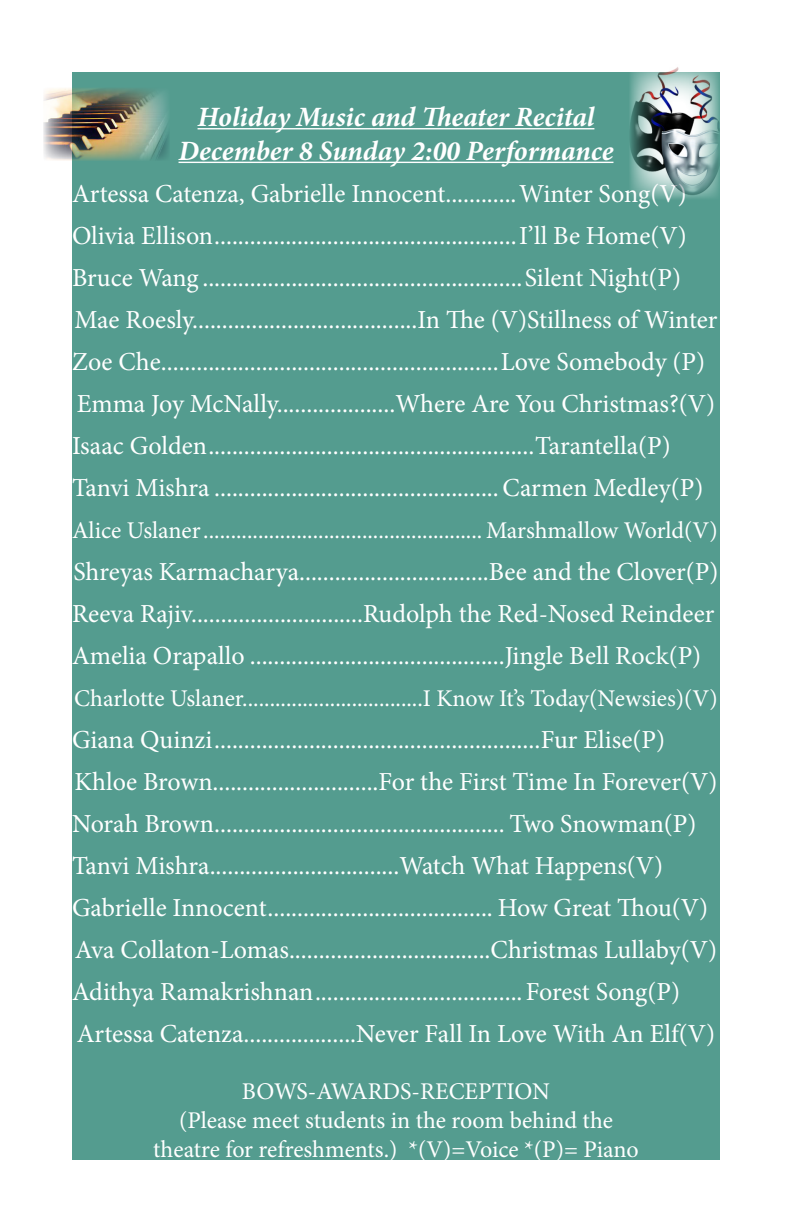
<style>
.page{position:relative;width:792px;height:1224px;background:#fff}
.page>*{position:absolute;margin:0;border:0;box-sizing:border-box;transform-origin:0 0}
.t1{font:italic 700 28px "Minion Pro";letter-spacing:-.005em;color:#fff}
.t2{font:26px "Minion Pro";letter-spacing:-.005em;color:#fff}
.t3{font:24px "Minion Pro";letter-spacing:-.005em;color:#fff}
</style>
<div class="page">
<div style="left:72px;top:72px;width:648px;height:1087px;background:#549c8f"></div>
<hr style="left:198px;top:128px;width:396px;height:1px;background:#fff">
<hr style="left:179px;top:162px;width:434px;height:1px;background:#fff">
<img style="left:630px;top:67px;width:90px;height:132px">
<img style="left:43px;top:88px;width:126px;height:73px">
<p class="t1" style="left:198px;top:97px;width:398px">Holiday Music and Theater Recital</p>
<p class="t1" style="left:179px;top:131px;width:436px">December 8 Sunday 2:00 Performance</p>
<p class="t2" style="left:72px;top:176px;width:616px">Artessa Catenza, Gabrielle Innocent............Winter Song(V)</p>
<p class="t2" style="left:72px;top:218px;width:616px">Olivia Ellison...................................................I’ll Be Home(V)</p>
<p class="t2" style="left:72px;top:260px;width:611px">Bruce Wang ......................................................Silent Night(P)</p>
<p class="t2" style="left:75px;top:302px;width:644px">Mae Roesly......................................In The (V)Stillness of Winter</p>
<p class="t2" style="left:72px;top:344px;width:635px">Zoe Che.........................................................Love Somebody (P)</p>
<p class="t2" style="left:77px;top:386px;width:640px">Emma Joy McNally....................Where Are You Christmas?(V)</p>
<p class="t2" style="left:72px;top:428px;width:600px">Isaac Golden.......................................................Tarantella(P)</p>
<p class="t2" style="left:72px;top:470px;width:633px">Tanvi Mishra ................................................Carmen Medley(P)</p>
<p class="t3" style="left:72px;top:514px;width:647px">Alice Uslaner................................................... Marshmallow World(V)</p>
<p class="t2" style="left:73px;top:554px;width:647px">Shreyas Karmacharya................................Bee and the Clover(P)</p>
<p class="t2" style="left:72px;top:596px;width:644px">Reeva Rajiv.............................Rudolph the Red-Nosed Reindeer</p>
<p class="t2" style="left:72px;top:638px;width:631px">Amelia Orapallo ...........................................Jingle Bell Rock(P)</p>
<p class="t3" style="left:74px;top:682px;width:645px">Charlotte Uslaner.................................I Know It’s Today(Newsies)(V)</p>
<p class="t2" style="left:72px;top:722px;width:595px">Giana Quinzi.......................................................Fur Elise(P)</p>
<p class="t2" style="left:74px;top:764px;width:645px">Khloe Brown............................For the First Time In Forever(V)</p>
<p class="t2" style="left:72px;top:806px;width:626px">Norah Brown................................................. Two Snowman(P)</p>
<p class="t2" style="left:72px;top:848px;width:593px">Tanvi Mishra................................Watch What Happens(V)</p>
<p class="t2" style="left:72px;top:890px;width:638px">Gabrielle Innocent...................................... How Great Thou(V)</p>
<p class="t2" style="left:75px;top:932px;width:644px">Ava Collaton-Lomas..................................Christmas Lullaby(V)</p>
<p class="t2" style="left:72px;top:974px;width:610px">Adithya Ramakrishnan...................................Forest Song(P)</p>
<p class="t2" style="left:77px;top:1016px;width:640px">Artessa Catenza...................Never Fall In Love With An Elf(V)</p>
<p class="t3" style="left:242px;top:1075px;width:310px">BOWS-AWARDS-RECEPTION</p>
<p class="t3" style="left:179px;top:1104px;width:435px">(Please meet students in the room behind the</p>
<p class="t3" style="left:153px;top:1133px;width:487px">theatre for refreshments.) *(V)=Voice *(P)= Piano</p>
</div>
